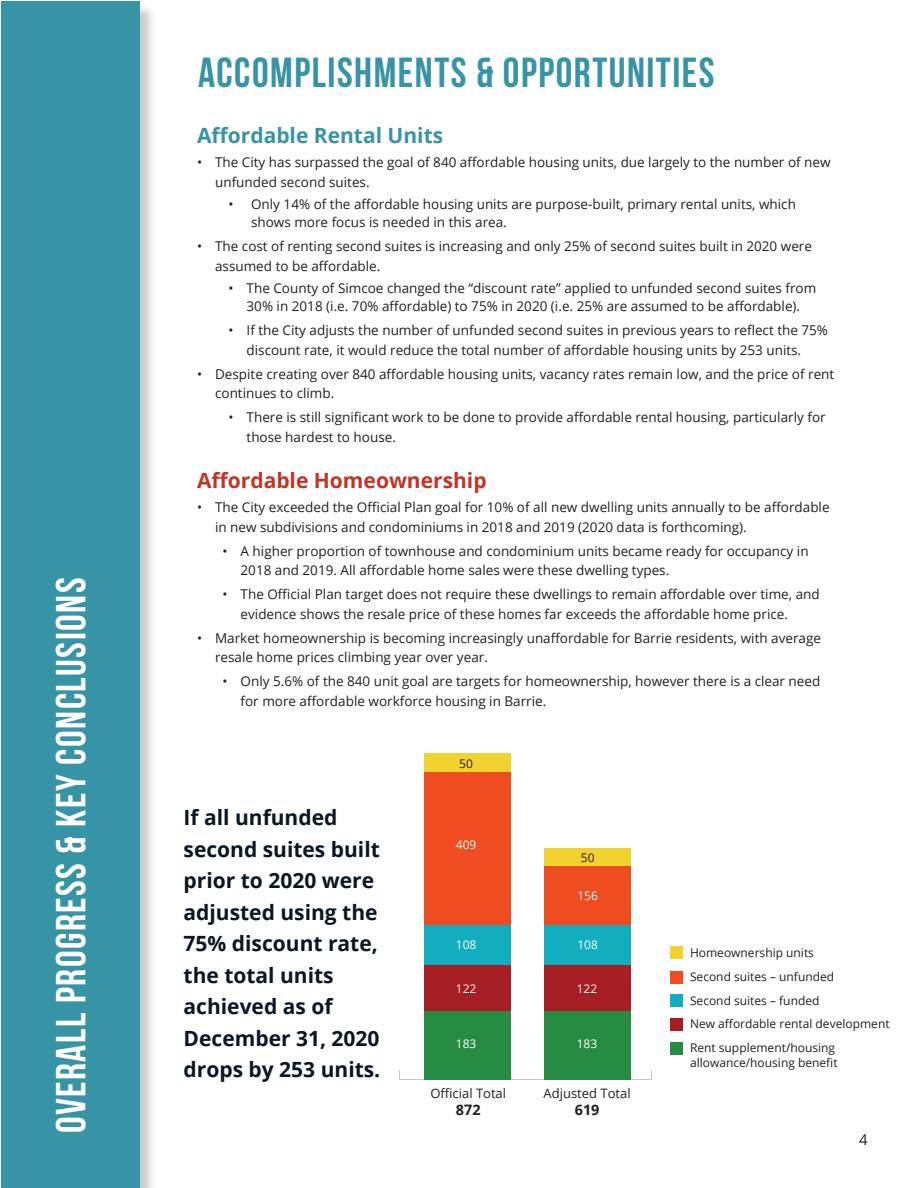
<style>
.page{position:relative;width:918px;height:1188px;background:#fff}
.page>*{position:absolute;margin:0;border:0;box-sizing:border-box;transform-origin:0 0}
.t1{font:700 42px "Bebas Neue";letter-spacing:.035em;color:#fff}
.t2{font:700 42px "Bebas Neue";letter-spacing:.035em;color:#3793a6}
.t3{font:700 21px/31.5px "Open Sans";color:#0a1624}
.t4{font:700 21px "Open Sans";color:#c23526}
.t5{font:700 21px "Open Sans";color:#3793a6}
.t6{font:15px "Open Sans";color:#231f20}
.t7{font:700 14.4px "Open Sans";color:#231f20}
.t8{font:13.5px/19.5px "Open Sans";color:#231f20}
.t9{font:13.05px "Open Sans";color:#231f20}
.t10{font:12px/24.2px "Open Sans";color:#231f20}
.t11{font:12px "Open Sans";color:#fff}
</style>
<div class="page">
<div style="left:2px;top:3px;width:155px;height:1185px;background:#231f20;opacity:.24"></div>
<div style="left:1px;top:1px;width:139px;height:1186px;background:#3793a6"></div>
<div style="left:424px;top:753px;width:87px;height:19px;background:#f1d22e"></div>
<div style="left:545px;top:848px;width:86px;height:18px;background:#f1d22e"></div>
<div style="left:424px;top:772px;width:87px;height:153px;background:#f04c22"></div>
<div style="left:545px;top:866px;width:86px;height:59px;background:#f04c22"></div>
<div style="left:424px;top:925px;width:87px;height:40px;background:#12adbf"></div>
<div style="left:545px;top:925px;width:86px;height:40px;background:#12adbf"></div>
<div style="left:424px;top:965px;width:87px;height:46px;background:#a61d24"></div>
<div style="left:545px;top:965px;width:86px;height:46px;background:#a61d24"></div>
<div style="left:424px;top:1011px;width:87px;height:68px;background:#278c43"></div>
<div style="left:545px;top:1011px;width:86px;height:68px;background:#278c43"></div>
<div style="left:670px;top:947px;width:13px;height:12px;background:#f1d22e"></div>
<div style="left:670px;top:971px;width:13px;height:12px;background:#f04c22"></div>
<div style="left:670px;top:995px;width:13px;height:12px;background:#12adbf"></div>
<div style="left:670px;top:1018px;width:13px;height:13px;background:#a61d24"></div>
<div style="left:670px;top:1042px;width:13px;height:12px;background:#278c43"></div>
<p class="t1" style="left:48px;top:1133px;width:557px;rotate:-90deg">OVERALL PROGRESS &amp; KEY CONCLUSIONS</p>
<p class="t2" style="left:198px;top:50px;width:518px">ACCOMPLISHMENTS &amp; OPPORTUNITIES</p>
<p class="t5" style="left:197px;top:121px;width:248px">Affordable Rental Units</p>
<p class="t8" style="left:215px;top:152px;width:617px;text-indent:-18px">• The City has surpassed the goal of 840 affordable housing units, due largely to the number of new unfunded second suites.</p>
<p class="t8" style="left:251px;top:195px;width:546px;line-height:18px;text-indent:-22px">• Only 14% of the affordable housing units are purpose-built, primary rental units, which shows more focus is needed in this area.</p>
<p class="t8" style="left:215px;top:236px;width:598px;text-indent:-18px">• The cost of renting second suites is increasing and only 25% of second suites built in 2020 were assumed to be affordable.</p>
<p class="t8" style="left:229px;top:279px;width:589px;line-height:18px;text-align:center">• The County of Simcoe changed the “discount rate” applied to unfunded second suites from<br>30% in 2018 (i.e. 70% affordable) to 75% in 2020 (i.e. 25% are assumed to be affordable).</p>
<p class="t8" style="left:247px;top:320px;width:583px;text-indent:-18px">• If the City adjusts the number of unfunded second suites in previous years to reflect the 75% discount rate, it would reduce the total number of affordable housing units by 253 units.</p>
<p class="t8" style="left:215px;top:364px;width:621px;text-indent:-18px">• Despite creating over 840 affordable housing units, vacancy rates remain low, and the price of rent continues to climb.</p>
<p class="t8" style="left:247px;top:407px;width:581px;text-indent:-18px">• There is still significant work to be done to provide affordable rental housing, particularly for those hardest to house.</p>
<p class="t4" style="left:197px;top:466px;width:291px">Affordable Homeownership</p>
<p class="t8" style="left:215px;top:497px;width:616px;text-indent:-18px">• The City exceeded the Official Plan goal for 10% of all new dwelling units annually to be affordable in new subdivisions and condominiums in 2018 and 2019 (2020 data is forthcoming).</p>
<p class="t8" style="left:241px;top:541px;width:570px;text-indent:-18px">• A higher proportion of townhouse and condominium units became ready for occupancy in<br>2018 and 2019. All affordable home sales were these dwelling types.</p>
<p class="t8" style="left:241px;top:584px;width:581px;text-indent:-18px">• The Official Plan target does not require these dwellings to remain affordable over time, and evidence shows the resale price of these homes far exceeds the affordable home price.</p>
<p class="t8" style="left:215px;top:628px;width:608px;text-indent:-18px">• Market homeownership is becoming increasingly unaffordable for Barrie residents, with average resale home prices climbing year over year.</p>
<p class="t8" style="left:241px;top:671px;width:581px;text-indent:-18px">• Only 5.6% of the 840 unit goal are targets for homeownership, however there is a clear need for more affordable workforce housing in Barrie.</p>
<p class="t3" style="left:184px;top:801px;width:198px">If all unfunded second suites built prior to 2020 were adjusted using the<br>75% discount rate, the total units achieved as of<br>December 31, 2020 drops by 253 units.</p>
<p class="t10" style="left:459px;top:751px;width:15px">50</p>
<p class="t11" style="left:456px;top:836px;width:22px">409</p>
<p class="t11" style="left:456px;top:936px;width:22px">108</p>
<p class="t11" style="left:456px;top:980px;width:22px">122</p>
<p class="t11" style="left:456px;top:1036px;width:22px">183</p>
<p class="t9" style="left:430px;top:1084px;width:77px">Official Total</p>
<p class="t7" style="left:456px;top:1099px;width:26px">872</p>
<p class="t10" style="left:581px;top:845px;width:15px">50</p>
<p class="t11" style="left:577px;top:888px;width:22px">156</p>
<p class="t11" style="left:577px;top:937px;width:22px">108</p>
<p class="t11" style="left:577px;top:980px;width:22px">122</p>
<p class="t11" style="left:577px;top:1036px;width:22px">183</p>
<p class="t9" style="left:544px;top:1084px;width:89px">Adjusted Total</p>
<p class="t7" style="left:575px;top:1099px;width:26px">619</p>
<p class="t10" style="left:690px;top:941px;width:146px">Homeownership units<br>Second suites – unfunded<br>Second suites – funded</p>
<p class="t10" style="left:690px;top:1012px;width:201px">New affordable rental development<br>Rent supplement/housing</p>
<p class="t10" style="left:690px;top:1050px;width:149px">allowance/housing benefit</p>
<p class="t6" style="left:859px;top:1130px;width:10px">4</p>
</div>
